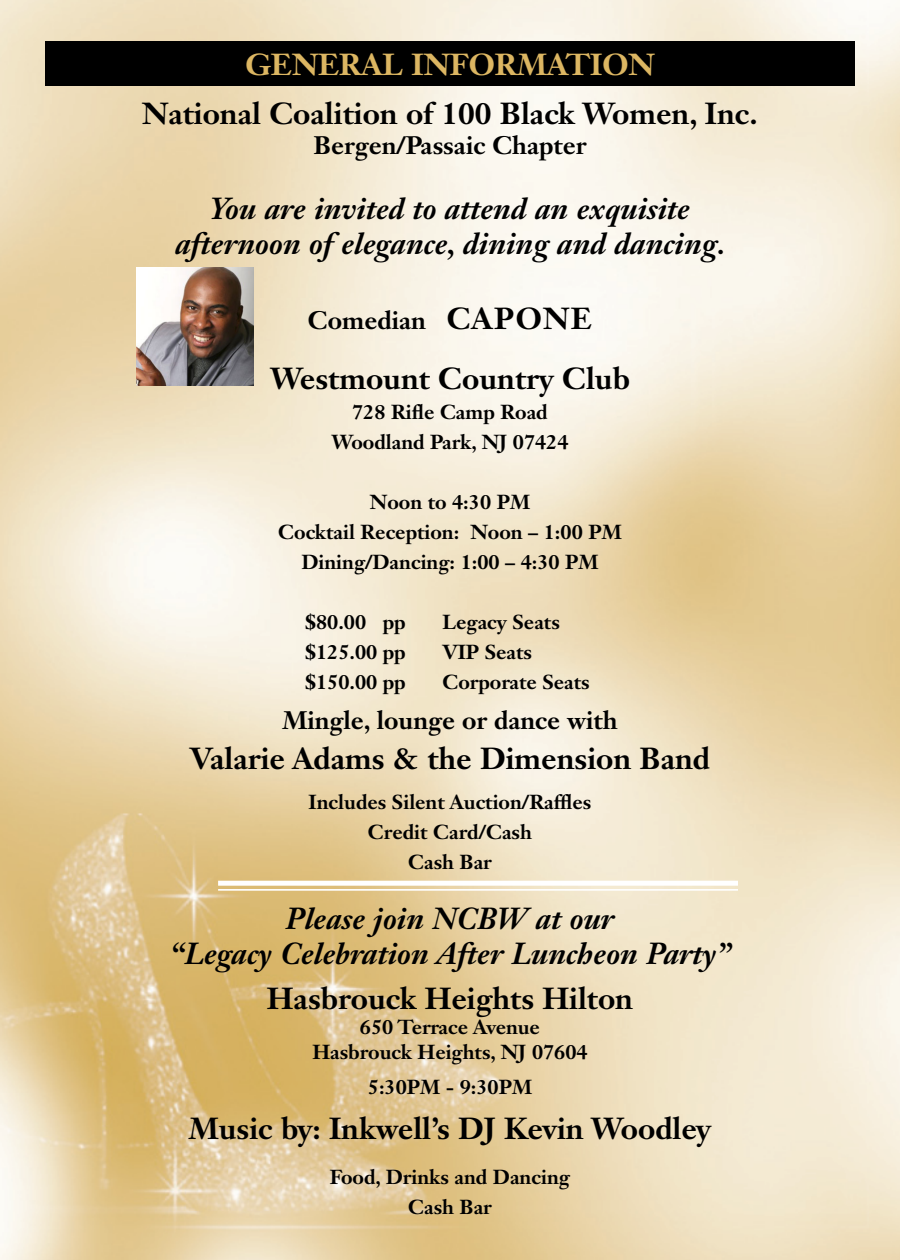
<style>
.page{position:relative;width:900px;height:1260px;background:#fff}
.page>*{position:absolute;margin:0;border:0;box-sizing:border-box;transform-origin:0 0}
.t1{font:700 30px "Janson Text LT Std";color:#000}
.t2{font:italic 700 30px "Janson Text LT Std";color:#000}
.t3{font:700 30px "Janson Text LT Std";color:#dcb662}
.t4{font:700 25px "Janson Text LT Std";color:#000}
.t5{font:700 20px "Janson Text LT Std";color:#000}
.s1{font-size:30px}
</style>
<div class="page">
<img style="left:0;top:0;width:900px;height:1260px">
<div style="left:45px;top:42px;width:810px;height:45px;background:#000"></div>
<div style="left:218px;top:881px;width:520px;height:5px;background:#fff"></div>
<hr style="left:218px;top:889px;width:520px;height:2px;background:#fff">
<img style="left:136px;top:268px;width:117px;height:118px">
<p class="t3" style="left:245px;top:46px;width:411px">GENERAL INFORMATION</p>
<p class="t1" style="left:142px;top:94px;width:617px">National Coalition of 100 Black Women, Inc.</p>
<p class="t4" style="left:314px;top:129px;width:274px">Bergen/Passaic Chapter</p>
<p class="t2" style="left:210px;top:189px;width:482px">You are invited to attend an exquisite</p>
<p class="t2" style="left:175px;top:224px;width:552px">afternoon of elegance, dining and dancing.</p>
<p class="t4" style="left:308px;top:304px;width:286px">Comedian <span class="s1">CAPONE</span></p>
<p class="t1" style="left:270px;top:359px;width:361px">Westmount Country Club</p>
<p class="t5" style="left:352px;top:399px;width:197px">728 Rifle Camp Road</p>
<p class="t5" style="left:331px;top:429px;width:239px">Woodland Park, NJ 07424</p>
<p class="t5" style="left:370px;top:489px;width:162px">Noon to 4:30 PM</p>
<p class="t5" style="left:278px;top:519px;width:345px">Cocktail Reception: Noon – 1:00 PM</p>
<p class="t5" style="left:301px;top:549px;width:299px">Dining/Dancing: 1:00 – 4:30 PM</p>
<p class="t5" style="left:305px;top:609px;width:102px">$80.00 pp</p>
<p class="t5" style="left:442px;top:609px;width:119px">Legacy Seats</p>
<p class="t5" style="left:305px;top:639px;width:102px">$125.00 pp</p>
<p class="t5" style="left:442px;top:639px;width:91px">VIP Seats</p>
<p class="t5" style="left:305px;top:669px;width:102px">$150.00 pp</p>
<p class="t5" style="left:442px;top:669px;width:149px">Corporate Seats</p>
<p class="t4" style="left:282px;top:704px;width:337px">Mingle, lounge or dance with</p>
<p class="t1" style="left:190px;top:739px;width:522px">Valarie Adams &amp; the Dimension Band</p>
<p class="t5" style="left:309px;top:789px;width:284px">Includes Silent Auction/Raffles</p>
<p class="t5" style="left:368px;top:819px;width:166px">Credit Card/Cash</p>
<p class="t5" style="left:408px;top:849px;width:85px">Cash Bar</p>
<p class="t2" style="left:286px;top:899px;width:330px">Please join NCBW at our</p>
<p class="t2" style="left:170px;top:934px;width:563px">“Legacy Celebration After Luncheon Party”</p>
<p class="t1" style="left:267px;top:979px;width:368px">Hasbrouck Heights Hilton</p>
<p class="t5" style="left:360px;top:1014px;width:182px">650 Terrace Avenue</p>
<p class="t5" style="left:312px;top:1039px;width:277px">Hasbrouck Heights, NJ 07604</p>
<p class="t5" style="left:368px;top:1074px;width:166px">5:30PM - 9:30PM</p>
<p class="t1" style="left:189px;top:1109px;width:524px">Music by: Inkwell’s DJ Kevin Woodley</p>
<p class="t5" style="left:330px;top:1164px;width:242px">Food, Drinks and Dancing</p>
<p class="t5" style="left:408px;top:1194px;width:85px">Cash Bar</p>
</div>
